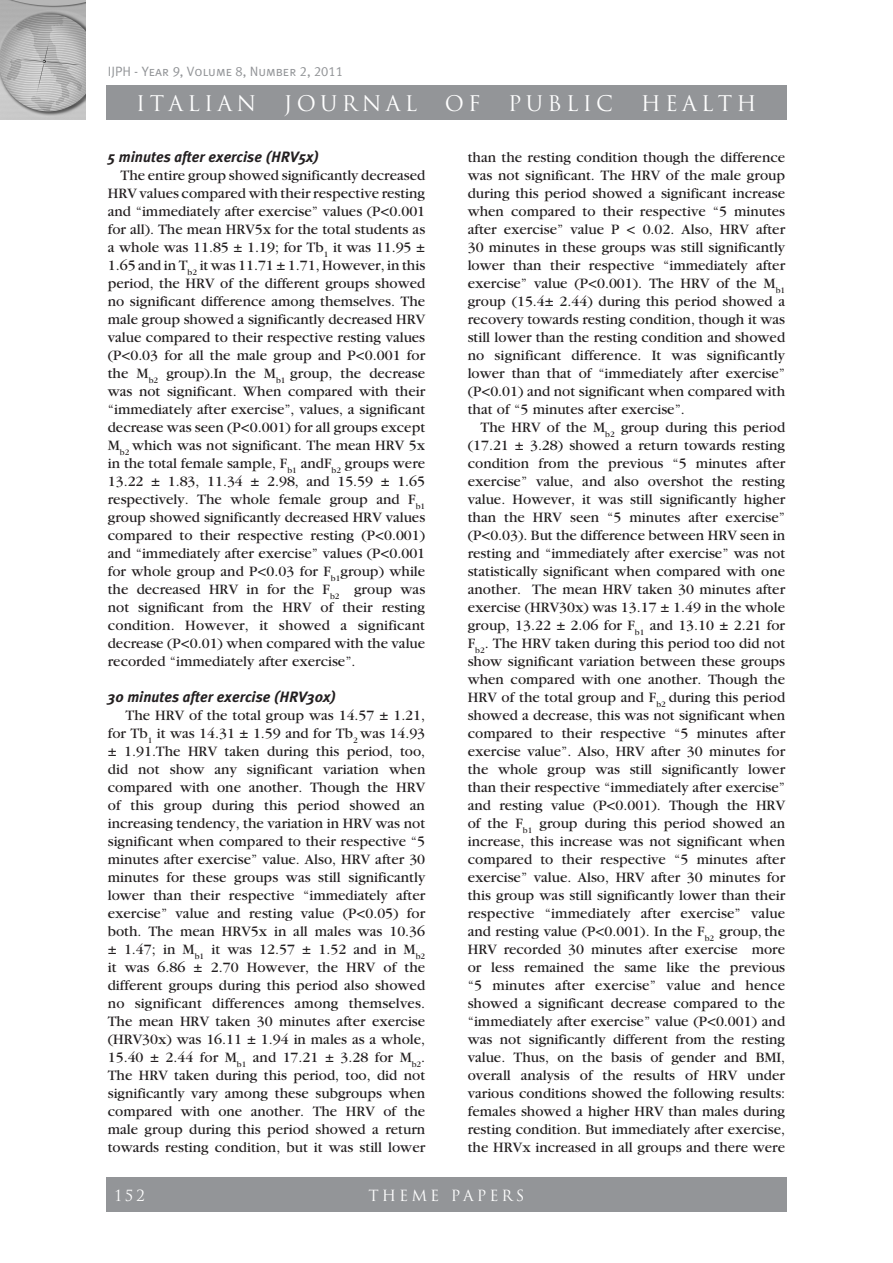
<style>
.page{position:relative;width:893px;height:1263px;background:#fff}
.page>*{position:absolute;margin:0;border:0;box-sizing:border-box;transform-origin:0 0}
.t1{font:21px "Trajan";letter-spacing:.2em;color:#fff}
.t2{font:15px/18px "Garamond";color:#231f20;text-align:justify}
.t3{font:italic 700 15px "Meta Plus";color:#231f20}
.t4{font:15px "Trajan";letter-spacing:.2em;color:#fff}
.t5{font:13.5px "Meta Plus Normal Caps";color:#939598}
</style>
<div class="page">
<img style="left:0;top:0;width:85px;height:119px">
<div style="left:106px;top:85px;width:681px;height:34px;background:#939598"></div>
<div style="left:106px;top:1178px;width:681px;height:34px;background:#939598"></div>
<p class="t5" style="left:108px;top:63px;width:237px">IJPH - Year 9, Volume 8, Number 2, 2011</p>
<h1 class="t1" style="left:136px;top:91px;width:121px">ITALIAN</h1>
<h1 class="t1" style="left:284px;top:91px;width:135px">JOURNAL</h1>
<h1 class="t1" style="left:445px;top:91px;width:37px">OF</h1>
<h1 class="t1" style="left:508px;top:91px;width:106px">PUBLIC</h1>
<h1 class="t1" style="left:641px;top:91px;width:117px">HEALTH</h1>
<p class="t3" style="left:108px;top:148px;width:212px">5 minutes after exercise (HRV5x)</p>
<p class="t2" style="left:108px;top:166px;width:319px;text-indent:13px">The entire group showed significantly decreased HRV values compared with their respective resting and “immediately after exercise” values (P&lt;0.001 for all). The mean HRV5x for the total students as a whole was 11.85 ± 1.19; for Tb<sub>1</sub> it was 11.95 ± 1.65 and in T<sub>b2</sub> it was 11.71 ± 1.71, However, in this period, the HRV of the different groups showed no significant difference among themselves. The male group showed a significantly decreased HRV value compared to their respective resting values (P&lt;0.03 for all the male group and P&lt;0.001 for the M<sub>b2</sub> group).In the M<sub>b1</sub> group, the decrease was not significant. When compared with their “immediately after exercise”, values, a significant decrease was seen (P&lt;0.001) for all groups except M<sub>b2</sub> which was not significant. The mean HRV 5x in the total female sample, F<sub>b1</sub> andF<sub>b2</sub> groups were 13.22 ± 1.83, 11.34 ± 2.98, and 15.59 ± 1.65 respectively. The whole female group and F<sub>b1 </sub>group showed significantly decreased HRV values compared to their respective resting (P&lt;0.001) and “immediately after exercise” values (P&lt;0.001 for whole group and P&lt;0.03 for F<sub>b1</sub>group) while the decreased HRV in for the F<sub>b2</sub> group was not significant from the HRV of their resting condition. However, it showed a significant decrease (P&lt;0.01) when compared with the value recorded “immediately after exercise”.</p>
<p class="t3" style="left:108px;top:688px;width:229px">30 minutes after exercise (HRV30x)</p>
<p class="t2" style="left:108px;top:706px;width:319px;text-indent:18px">The HRV of the total group was 14.57 ± 1.21, for Tb<sub>1</sub> it was 14.31 ± 1.59 and for Tb<sub>2</sub> was 14.93 ± 1.91.The HRV taken during this period, too, did not show any significant variation when compared with one another. Though the HRV of this group during this period showed an increasing tendency, the variation in HRV was not significant when compared to their respective “5 minutes after exercise” value. Also, HRV after 30 minutes for these groups was still significantly lower than their respective “immediately after exercise” value and resting value (P&lt;0.05) for both. The mean HRV5x in all males was 10.36 ± 1.47; in M<sub>b1</sub> it was 12.57 ± 1.52 and in M<sub>b2 </sub>it was 6.86 ± 2.70 However, the HRV of the different groups during this period also showed no significant differences among themselves.<br>The mean HRV taken 30 minutes after exercise (HRV30x) was 16.11 ± 1.94 in males as a whole, 15.40 ± 2.44 for M<sub>b1</sub> and 17.21 ± 3.28 for M<sub>b2</sub>.<br>The HRV taken during this period, too, did not significantly vary among these subgroups when compared with one another. The HRV of the male group during this period showed a return towards resting condition, but it was still lower</p>
<p class="t2" style="left:468px;top:148px;width:319px">than the resting condition though the difference was not significant. The HRV of the male group during this period showed a significant increase when compared to their respective “5 minutes after exercise” value P &lt; 0.02. Also, HRV after 30 minutes in these groups was still significantly lower than their respective “immediately after exercise” value (P&lt;0.001). The HRV of the M<sub>b1 </sub>group (15.4± 2.44) during this period showed a recovery towards resting condition, though it was still lower than the resting condition and showed no significant difference. It was significantly lower than that of “immediately after exercise” (P&lt;0.01) and not significant when compared with that of “5 minutes after exercise”.</p>
<p class="t2" style="left:468px;top:418px;width:319px;text-indent:13px">The HRV of the M<sub>b2</sub> group during this period (17.21 ± 3.28) showed a return towards resting condition from the previous “5 minutes after exercise” value, and also overshot the resting value. However, it was still significantly higher than the HRV seen “5 minutes after exercise” (P&lt;0.03). But the difference between HRV seen in resting and “immediately after exercise” was not statistically significant when compared with one another. The mean HRV taken 30 minutes after exercise (HRV30x) was 13.17 ± 1.49 in the whole group, 13.22 ± 2.06 for F<sub>b1</sub> and 13.10 ± 2.21 for F<sub>b2</sub>. The HRV taken during this period too did not show significant variation between these groups when compared with one another. Though the HRV of the total group and F<sub>b2</sub> during this period showed a decrease, this was not significant when compared to their respective “5 minutes after exercise value”. Also, HRV after 30 minutes for the whole group was still significantly lower than their respective “immediately after exercise” and resting value (P&lt;0.001). Though the HRV of the F<sub>b1</sub> group during this period showed an increase, this increase was not significant when compared to their respective “5 minutes after exercise” value. Also, HRV after 30 minutes for this group was still significantly lower than their respective “immediately after exercise” value and resting value (P&lt;0.001). In the F<sub>b2</sub> group, the HRV recorded 30 minutes after exercise more or less remained the same like the previous “5 minutes after exercise” value and hence showed a significant decrease compared to the “immediately after exercise” value (P&lt;0.001) and was not significantly different from the resting value. Thus, on the basis of gender and BMI, overall analysis of the results of HRV under various conditions showed the following results: females showed a higher HRV than males during resting condition. But immediately after exercise, the HRVx increased in all groups and there were</p>
<p class="t4" style="left:115px;top:1186px;width:32px">152</p>
<p class="t4" style="left:368px;top:1186px;width:157px">THEME PAPERS</p>
</div>
